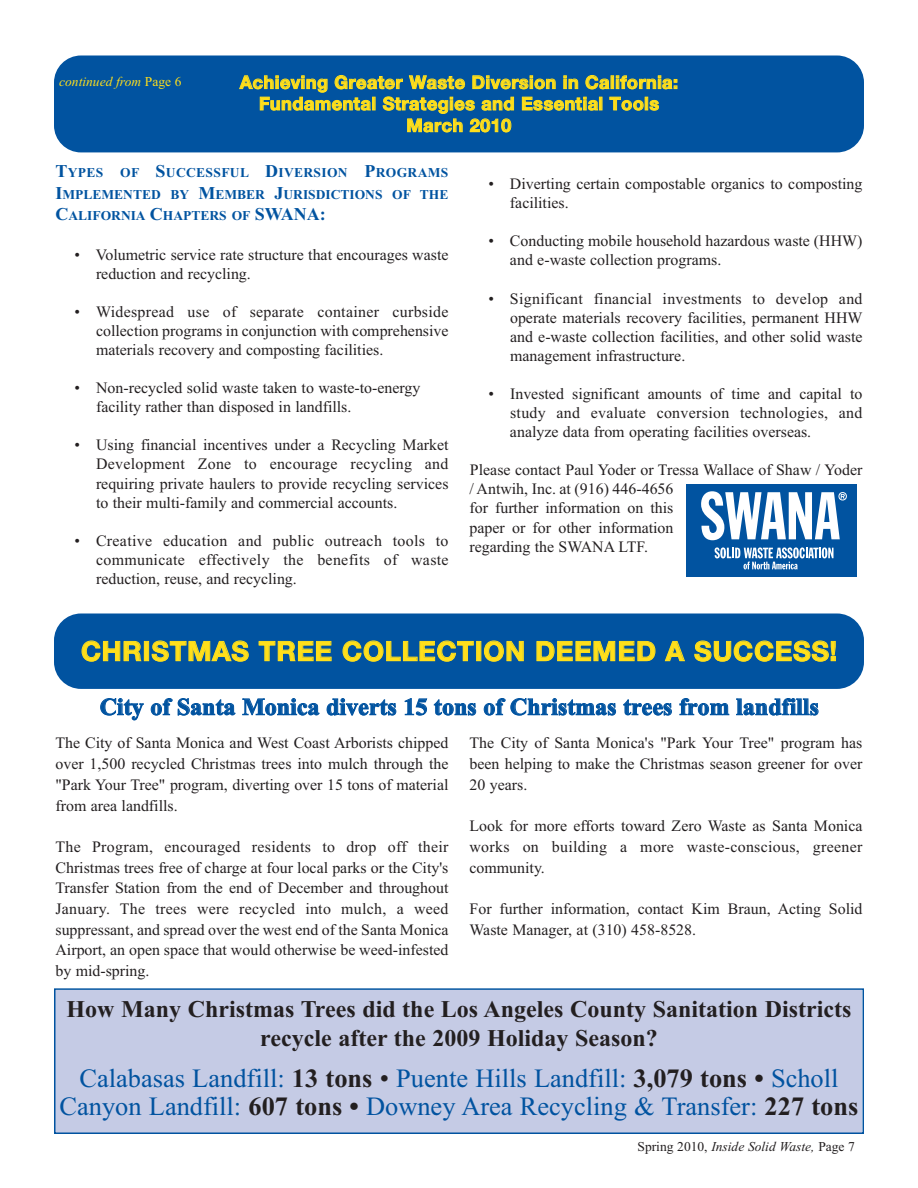
<style>
.page{position:relative;width:918px;height:1188px;background:#fff}
.page>*{position:absolute;margin:0;border:0;box-sizing:border-box;transform-origin:0 0}
.t1{font:700 27px "Helvetica Neue LT Std";letter-spacing:.03em;color:#ffdf1b}
.t2{font:26.4px/28.5px "Times New Roman";color:#0153a0;text-align:center}
.t3{font:24px/28.8px "Times New Roman PS Bold MT OTF";color:#231f20;text-align:center}
.t4{font:700 24px "Times New Roman";color:#0153a0}
.t5{font:700 18px/21.6px "Helvetica Neue LT Std";letter-spacing:.03em;color:#ffdf1b;text-align:center}
.t6{font:15.9px/19px "Times New Roman";color:#231f20;text-align:justify}
.t7{font:13.5px/21.6px "Times New Roman PS Bold MT OTF";color:#0153a0;text-align:justify}
.t8{font:italic 13.5px "Times New Roman";color:#231f20}
.t9{font:italic 13.5px "Times New Roman";color:#ffdf1b}
.s1{font-style:normal}
.s2{font-size:18px}
.s3{font-family:"Times New Roman PS Bold MT OTF";color:#231f20}
.s4{color:#231f20}
</style>
<div class="page">
<div style="left:56px;top:990px;width:806px;height:142px;background:#c5cbe5"></div>
<div style="left:54px;top:988px;width:810px;height:146px;border:2px solid #0153a0"></div>
<div style="left:54px;top:56px;width:810px;height:96px;background:#0153a0;border-radius:27px"></div>
<svg style="left:239px;top:75px;width:438px;height:58px"></svg>
<div style="left:687px;top:484px;width:170px;height:93px;background:#0153a0"></div>
<svg style="left:715px;top:547px;width:119px;height:22px"></svg>
<svg style="left:701px;top:491px;width:146px;height:49px"></svg>
<div style="left:54px;top:614px;width:810px;height:75px;background:#0153a0;border-radius:27px"></div>
<svg style="left:81px;top:640px;width:61px;height:22px"></svg>
<div style="left:144px;top:641px;width:5px;height:20px;border:1px solid #ffdf1b"></div>
<svg style="left:151px;top:640px;width:98px;height:22px"></svg>
<svg style="left:258px;top:641px;width:74px;height:21px"></svg>
<svg style="left:342px;top:640px;width:132px;height:22px"></svg>
<div style="left:476px;top:641px;width:5px;height:20px;border:1px solid #ffdf1b"></div>
<svg style="left:484px;top:640px;width:40px;height:22px"></svg>
<svg style="left:536px;top:641px;width:120px;height:21px"></svg>
<svg style="left:664px;top:641px;width:21px;height:21px"></svg>
<svg style="left:694px;top:640px;width:142px;height:22px"></svg>
<svg style="left:100px;top:698px;width:44px;height:23px"></svg>
<svg style="left:151px;top:698px;width:85px;height:18px"></svg>
<svg style="left:242px;top:698px;width:78px;height:18px"></svg>
<svg style="left:326px;top:698px;width:71px;height:18px"></svg>
<svg style="left:404px;top:698px;width:24px;height:18px"></svg>
<svg style="left:434px;top:699px;width:43px;height:17px"></svg>
<svg style="left:484px;top:698px;width:132px;height:18px"></svg>
<svg style="left:623px;top:699px;width:49px;height:17px"></svg>
<svg style="left:679px;top:698px;width:51px;height:18px"></svg>
<svg style="left:736px;top:698px;width:83px;height:18px"></svg>
<p class="t9" style="left:59px;top:73px;width:124px">continued from <span class="s1">Page 6</span></p>
<p class="t5" style="left:240px;top:73px;width:440px">Achieving Greater Waste Diversion in California:<br>Fundamental Strategies and Essential Tools<br>March 2010</p>
<p class="t7" style="left:56px;top:162px;width:394px"><span class="s2">T</span>YPES OF <span class="s2">S</span>UCCESSFUL <span class="s2">D</span>IVERSION <span class="s2">P</span>ROGRAMS <span class="s2">I</span>MPLEMENTED BY <span class="s2">M</span>EMBER <span class="s2">J</span>URISDICTIONS OF THE <span class="s2">C</span>ALIFORNIA <span class="s2">C</span>HAPTERS OF <span class="s2">SWANA:</span></p>
<p class="t6" style="left:96px;top:245px;width:354px;text-indent:-22px">• Volumetric service rate structure that encourages waste reduction and recycling.</p>
<p class="t6" style="left:96px;top:302px;width:354px;text-indent:-22px">• Widespread use of separate container curbside collection programs in conjunction with comprehensive materials recovery and composting facilities.</p>
<p class="t6" style="left:96px;top:378px;width:326px;text-indent:-21px">• Non-recycled solid waste taken to waste-to-energy facility rather than disposed in landfills.</p>
<p class="t6" style="left:96px;top:435px;width:354px;text-indent:-21px">• Using financial incentives under a Recycling Market Development Zone to encourage recycling and requiring private haulers to provide recycling services to their multi-family and commercial accounts.</p>
<p class="t6" style="left:96px;top:531px;width:354px;text-indent:-22px">• Creative education and public outreach tools to communicate effectively the benefits of waste reduction, reuse, and recycling.</p>
<p class="t6" style="left:510px;top:174px;width:354px;text-indent:-21px">• Diverting certain compostable organics to composting facilities.</p>
<p class="t6" style="left:510px;top:231px;width:354px;text-indent:-22px">• Conducting mobile household hazardous waste (HHW) and e-waste collection programs.</p>
<p class="t6" style="left:510px;top:289px;width:354px;text-indent:-22px">• Significant financial investments to develop and operate materials recovery facilities, permanent HHW and e-waste collection facilities, and other solid waste management infrastructure.</p>
<p class="t6" style="left:510px;top:384px;width:354px;text-indent:-21px">• Invested significant amounts of time and capital to study and evaluate conversion technologies, and analyze data from operating facilities overseas.</p>
<p class="t6" style="left:470px;top:460px;width:395px;text-align:left">Please contact Paul Yoder or Tressa Wallace of Shaw / Yoder / Antwih, Inc. at (916) 446-4656<br>for further information on this<br>paper or for other information<br>regarding the SWANA LTF.</p>
<h1 class="t1" style="left:81px;top:641px;width:758px">CHRISTMAS TREE COLLECTION DEEMED A SUCCESS!</h1>
<h3 class="t4" style="left:100px;top:692px;width:721px">City of Santa Monica diverts 15 tons of Christmas trees from landfills</h3>
<p class="t6" style="left:55px;top:733px;width:395px;line-height:20.7px">The City of Santa Monica and West Coast Arborists chipped over 1,500 recycled Christmas trees into mulch through the "Park Your Tree" program, diverting over 15 tons of material from area landfills.</p>
<p class="t6" style="left:55px;top:836px;width:395px;line-height:20.7px">The Program, encouraged residents to drop off their Christmas trees free of charge at four local parks or the City's Transfer Station from the end of December and throughout January. The trees were recycled into mulch, a weed suppressant, and spread over the west end of the Santa Monica Airport, an open space that would otherwise be weed-infested by mid-spring.</p>
<p class="t6" style="left:470px;top:732px;width:395px;line-height:20.7px">The City of Santa Monica's "Park Your Tree" program has been helping to make the Christmas season greener for over 20 years.</p>
<p class="t6" style="left:470px;top:815px;width:395px;line-height:20.7px">Look for more efforts toward Zero Waste as Santa Monica works on building a more waste-conscious, greener community.</p>
<p class="t6" style="left:470px;top:898px;width:395px;line-height:20.7px">For further information, contact Kim Braun, Acting Solid<br>Waste Manager, at (310) 458-8528.</p>
<h3 class="t3" style="left:67px;top:994px;width:786px">How Many Christmas Trees did the Los Angeles County Sanitation Districts recycle after the 2009 Holiday Season?</h3>
<h2 class="t2" style="left:60px;top:1063px;width:800px">Calabasas Landfill: <span class="s3">13 tons</span> <span class="s4">•</span> Puente Hills Landfill: <span class="s3">3,079 tons •</span> Scholl<br>Canyon Landfill: <span class="s3">607 tons •</span> Downey Area Recycling &amp; Transfer: <span class="s3">227 tons</span></h2>
<p class="t8" style="left:638px;top:1138px;width:219px"><span class="s1">Spring 2010,</span> Inside Solid Waste, <span class="s1">Page 7</span></p>
</div>
